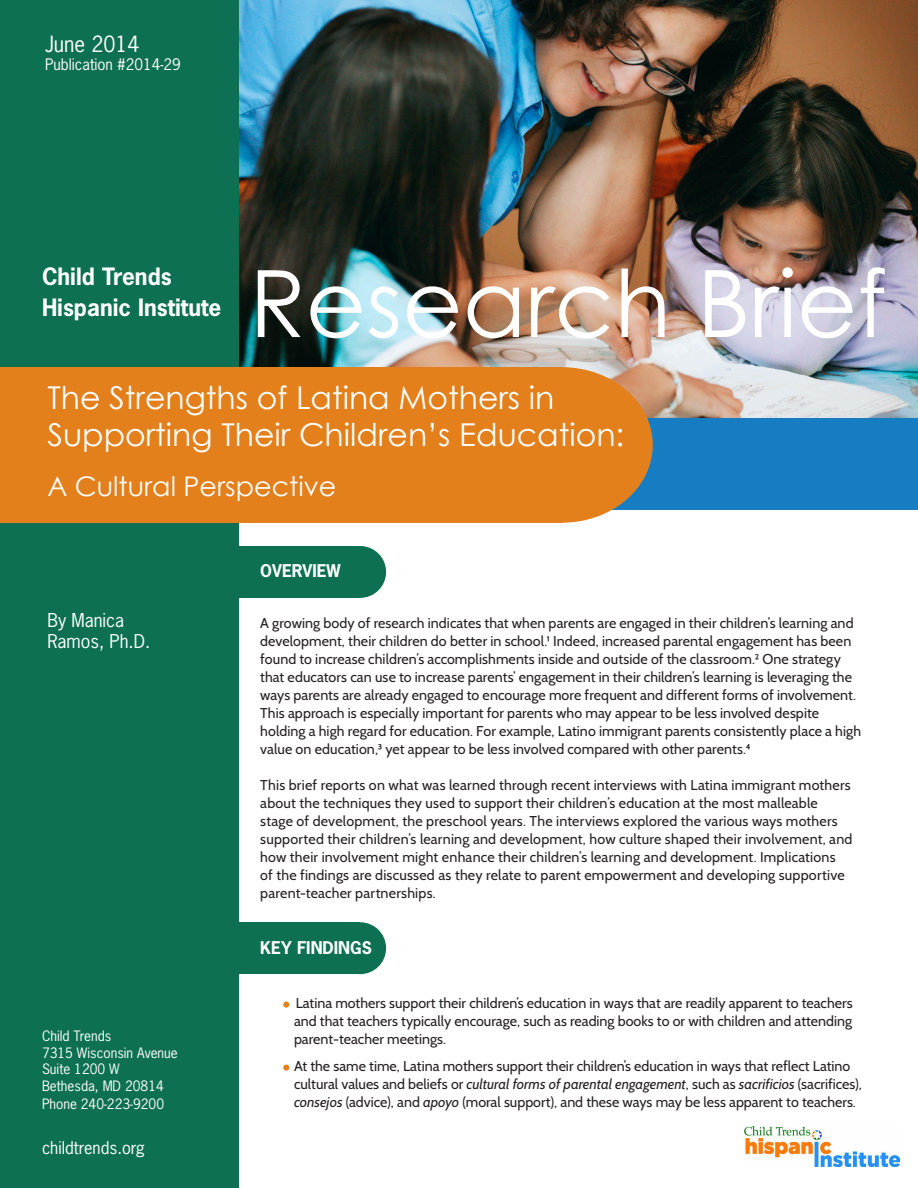
<style>
.page{position:relative;width:918px;height:1188px;background:#fff}
.page>*{position:absolute;margin:0;border:0;box-sizing:border-box;transform-origin:0 0}
.t1{font:93px "Century Gothic";color:#fff}
.t2{font:31.5px/37.5px "Century Gothic";color:#fff}
.t3{font:27px "Century Gothic";color:#fff}
.t4{font:700 22.5px/31.5px "News Gothic Std";color:#fff}
.t5{font:21px "News Gothic Std";color:#fff}
.t6{font:18px/21px "News Gothic Std";color:#fff}
.ChT-Heading_no_rule{font:700 16.5px "News Gothic Std";color:#fff}
.t7{font:16.5px "News Gothic Std";color:#fff}
.t8{font:15px "News Gothic Std";color:#fff}
.ChT-Copy{font:14.25px/18px "Cabin";letter-spacing:.01em;color:#231f20}
.ChT-bullet{font:14.25px/18px "Cabin";color:#231f20;text-align:justify}
.t9{font:13.5px/16.5px "News Gothic Std";color:#fff}
.s1{font-style:italic}
</style>
<div class="page">
<div style="left:0;top:0;width:918px;height:510px;background:#177dc2"></div>
<img style="left:239px;top:0;width:679px;height:417px">
<div style="left:0;top:0;width:238px;height:1188px;background:#0d7052"></div>
<div style="left:471px;top:367px;width:182px;height:156px;background:#e4801b;border-radius:50%"></div>
<div style="left:0;top:367px;width:562px;height:156px;background:#e4801b"></div>
<div style="left:334px;top:546px;width:52px;height:52px;background:#0d7052;border-radius:50%"></div>
<div style="left:200px;top:546px;width:160px;height:52px;background:#0d7052"></div>
<div style="left:334px;top:922px;width:52px;height:52px;background:#0d7052;border-radius:50%"></div>
<div style="left:200px;top:922px;width:160px;height:52px;background:#0d7052"></div>
<svg style="left:283px;top:1002px;width:6px;height:6px"></svg>
<svg style="left:283px;top:1065px;width:6px;height:6px"></svg>
<img style="left:744px;top:1127px;width:155px;height:39px">
<p class="t5" style="left:45px;top:31px;width:96px">June 2014</p>
<p class="t8" style="left:45px;top:55px;width:137px">Publication #2014-29</p>
<p class="t4" style="left:42px;top:260px;width:181px">Child Trends<br>Hispanic Institute</p>
<p class="t1" style="left:249px;top:238px;width:639px">Research Brief</p>
<p class="t2" style="left:47px;top:378px;width:578px">The Strengths of Latina Mothers in<br>Supporting Their Children’s Education:</p>
<p class="t3" style="left:47px;top:467px;width:290px">A Cultural Perspective</p>
<p class="t6" style="left:47px;top:610px;width:104px">By Manica<br>Ramos, Ph.D.</p>
<p class="t9" style="left:42px;top:1028px;width:71px">Child Trends</p>
<p class="t9" style="left:42px;top:1044px;width:137px">7315 Wisconsin Avenue<br>Suite 1200 W</p>
<p class="t9" style="left:42px;top:1077px;width:123px">Bethesda, MD 20814</p>
<p class="t9" style="left:42px;top:1095px;width:124px">Phone 240-223-9200</p>
<p class="t7" style="left:42px;top:1137px;width:104px">childtrends.org</p>
<p class="ChT-Heading_no_rule" style="left:260px;top:560px;width:82px">OVERVIEW</p>
<p class="ChT-Copy" style="left:260px;top:614px;width:602px">A growing body of research indicates that when parents are engaged in their children’s learning and development, their children do better in school.¹ Indeed, increased parental engagement has been found to increase children’s accomplishments inside and outside of the classroom.² One strategy that educators can use to increase parents’ engagement in their children’s learning is leveraging the ways parents are already engaged to encourage more frequent and different forms of involvement.<br>This approach is especially important for parents who may appear to be less involved despite holding a high regard for education. For example, Latino immigrant parents consistently place a high value on education,³ yet appear to be less involved compared with other parents.⁴</p>
<p class="ChT-Copy" style="left:260px;top:776px;width:594px">This brief reports on what was learned through recent interviews with Latina immigrant mothers about the techniques they used to support their children’s education at the most malleable stage of development, the preschool years. The interviews explored the various ways mothers supported their children’s learning and development, how culture shaped their involvement, and how their involvement might enhance their children’s learning and development. Implications<br>of the findings are discussed as they relate to parent empowerment and developing supportive parent-teacher partnerships.</p>
<p class="ChT-Heading_no_rule" style="left:260px;top:936px;width:113px">KEY FINDINGS</p>
<p class="ChT-bullet" style="left:294px;top:994px;width:560px">Latina mothers support their children’s education in ways that are readily apparent to teachers and that teachers typically encourage, such as reading books to or with children and attending parent-teacher meetings.</p>
<p class="ChT-bullet" style="left:294px;top:1057px;width:569px;text-align:left">At the same time, Latina mothers support their children’s education in ways that reflect Latino cultural values and beliefs or <span class="s1">cultural forms of parental engagement</span>, such as <span class="s1">sacrificios</span> (sacrifices), <span class="s1">consejos</span> (advice), and <span class="s1">apoyo</span> (moral support), and these ways may be less apparent to teachers.</p>
</div>
